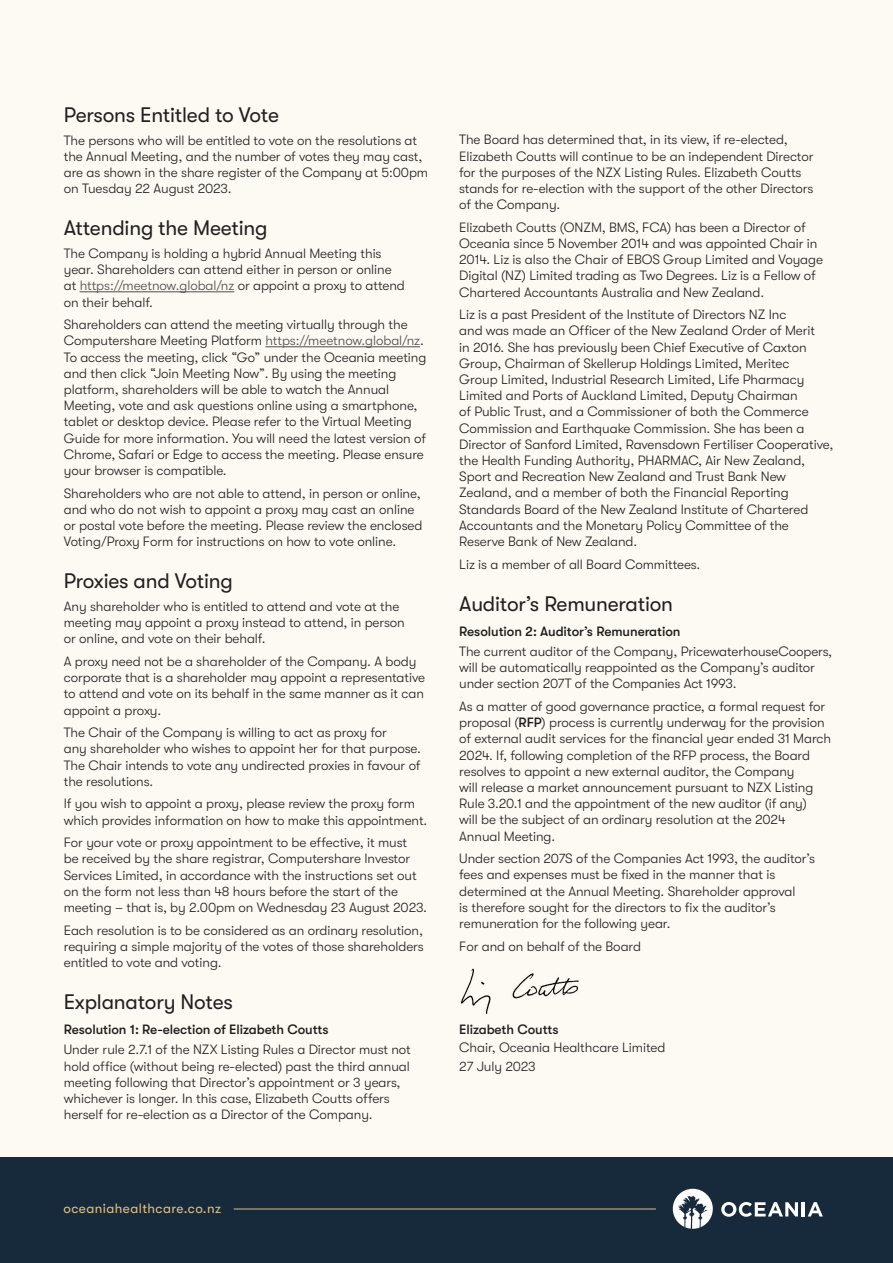
<style>
.page{position:relative;width:893px;height:1263px;background:#fcfaf3}
.page>*{position:absolute;margin:0;border:0;box-sizing:border-box;transform-origin:0 0}
.t1{font:21px "GT Walsheim";letter-spacing:-.01em;color:#231f21}
.t2{font:300 13.5px/16.2px "GT Walsheim";letter-spacing:-.005em;color:#231f21}
.t3{font:500 13.5px "GT Walsheim";letter-spacing:-.005em;color:#1d1d1b}
.t4{font:13.5px "GT Walsheim";letter-spacing:.03em;color:#e0c083}
.t5{font:500 13.5px "GT Walsheim";letter-spacing:-.005em;color:#231f21}
.s1{color:#4f4b4d}
.s2{font-weight:500}
</style>
<div class="page">
<div style="left:0;top:1158px;width:893px;height:105px;background:#172a3b"></div>
<hr style="left:80px;top:291px;width:154px;height:1px;background:#4f4b4d">
<hr style="left:265px;top:346px;width:155px;height:1px;background:#4f4b4d">
<img style="left:461px;top:968px;width:118px;height:46px">
<hr style="left:234px;top:1208px;width:422px;height:1px;background:#e0c083">
<svg style="left:721px;top:1202px;width:77px;height:15px"></svg>
<hr style="left:802px;top:1202px;width:3px;height:14px;background:#fff">
<svg style="left:808px;top:1202px;width:15px;height:14px"></svg>
<svg style="left:673px;top:1189px;width:40px;height:40px"></svg>
<h1 class="t1" style="left:64px;top:103px;width:217px">Persons Entitled to Vote</h1>
<p class="t2" style="left:64px;top:132px;width:366px">The persons who will be entitled to vote on the resolutions at the Annual Meeting, and the number of votes they may cast, are as shown in the share register of the Company at 5:00pm on Tuesday 22 August 2023.</p>
<h1 class="t1" style="left:64px;top:217px;width:205px">Attending the Meeting</h1>
<p class="t2" style="left:64px;top:245px;width:343px">The Company is holding a hybrid Annual Meeting this year. Shareholders can attend either in person or online at <span class="s1">https://meetnow.global/nz</span> or appoint a proxy to attend on their behalf.</p>
<p class="t2" style="left:64px;top:317px;width:364px">Shareholders can attend the meeting virtually through the Computershare Meeting Platform <span class="s1">https://meetnow.global/nz</span>.<br>To access the meeting, click “Go” under the Oceania meeting and then click “Join Meeting Now”. By using the meeting platform, shareholders will be able to watch the Annual Meeting, vote and ask questions online using a smartphone, tablet or desktop device. Please refer to the Virtual Meeting Guide for more information. You will need the latest version of Chrome, Safari or Edge to access the meeting. Please ensure your browser is compatible.</p>
<p class="t2" style="left:64px;top:485px;width:360px">Shareholders who are not able to attend, in person or online, and who do not wish to appoint a proxy may cast an online or postal vote before the meeting. Please review the enclosed Voting/Proxy Form for instructions on how to vote online.</p>
<h1 class="t1" style="left:64px;top:570px;width:171px">Proxies and Voting</h1>
<p class="t2" style="left:64px;top:598px;width:343px">Any shareholder who is entitled to attend and vote at the meeting may appoint a proxy instead to attend, in person or online, and vote on their behalf.</p>
<p class="t2" style="left:64px;top:653px;width:363px">A proxy need not be a shareholder of the Company. A body corporate that is a shareholder may appoint a representative to attend and vote on its behalf in the same manner as it can appoint a proxy.</p>
<p class="t2" style="left:64px;top:724px;width:359px">The Chair of the Company is willing to act as proxy for<br>any shareholder who wishes to appoint her for that purpose.<br>The Chair intends to vote any undirected proxies in favour of the resolutions.</p>
<p class="t2" style="left:64px;top:796px;width:365px">If you wish to appoint a proxy, please review the proxy form which provides information on how to make this appointment.</p>
<p class="t2" style="left:64px;top:834px;width:365px">For your vote or proxy appointment to be effective, it must<br>be received by the share registrar, Computershare Investor Services Limited, in accordance with the instructions set out on the form not less than 48 hours before the start of the meeting – that is, by 2.00pm on Wednesday 23 August 2023.</p>
<p class="t2" style="left:64px;top:922px;width:361px;text-align:justify">Each resolution is to be considered as an ordinary resolution, requiring a simple majority of the votes of those shareholders entitled to vote and voting.</p>
<h1 class="t1" style="left:64px;top:990px;width:171px">Explanatory Notes</h1>
<p class="t3" style="left:64px;top:1022px;width:266px">Resolution 1: Re-election of Elizabeth Coutts</p>
<p class="t2" style="left:64px;top:1042px;width:349px">Under rule 2.7.1 of the NZX Listing Rules a Director must not hold office (without being re-elected) past the third annual meeting following that Director’s appointment or 3 years, whichever is longer. In this case, Elizabeth Coutts offers herself for re-election as a Director of the Company.</p>
<p class="t2" style="left:459px;top:132px;width:356px">The Board has determined that, in its view, if re-elected, Elizabeth Coutts will continue to be an independent Director for the purposes of the NZX Listing Rules. Elizabeth Coutts stands for re-election with the support of the other Directors of the Company.</p>
<p class="t2" style="left:459px;top:219px;width:365px">Elizabeth Coutts (ONZM, BMS, FCA) has been a Director of Oceania since 5 November 2014 and was appointed Chair in 2014. Liz is also the Chair of EBOS Group Limited and Voyage Digital (NZ) Limited trading as Two Degrees. Liz is a Fellow of Chartered Accountants Australia and New Zealand.</p>
<p class="t2" style="left:459px;top:307px;width:376px">Liz is a past President of the Institute of Directors NZ Inc<br>and was made an Officer of the New Zealand Order of Merit<br>in 2016. She has previously been Chief Executive of Caxton Group, Chairman of Skellerup Holdings Limited, Meritec<br>Group Limited, Industrial Research Limited, Life Pharmacy Limited and Ports of Auckland Limited, Deputy Chairman<br>of Public Trust, and a Commissioner of both the Commerce Commission and Earthquake Commission. She has been a Director of Sanford Limited, Ravensdown Fertiliser Cooperative, the Health Funding Authority, PHARMAC, Air New Zealand, Sport and Recreation New Zealand and Trust Bank New Zealand, and a member of both the Financial Reporting Standards Board of the New Zealand Institute of Chartered Accountants and the Monetary Policy Committee of the Reserve Bank of New Zealand.</p>
<p class="t2" style="left:459px;top:556px;width:243px">Liz is a member of all Board Committees.</p>
<h1 class="t1" style="left:459px;top:592px;width:215px">Auditor’s Remuneration</h1>
<p class="t3" style="left:459px;top:623px;width:223px">Resolution 2: Auditor’s Remuneration</p>
<p class="t2" style="left:459px;top:643px;width:374px">The current auditor of the Company, PricewaterhouseCoopers, will be automatically reappointed as the Company’s auditor under section 207T of the Companies Act 1993.</p>
<p class="t2" style="left:459px;top:698px;width:373px">As a matter of good governance practice, a formal request for proposal (<span class="s2">RFP</span>) process is currently underway for the provision of external audit services for the financial year ended 31 March 2024. If, following completion of the RFP process, the Board resolves to appoint a new external auditor, the Company<br>will release a market announcement pursuant to NZX Listing Rule 3.20.1 and the appointment of the new auditor (if any)<br>will be the subject of an ordinary resolution at the 2024<br>Annual Meeting.</p>
<p class="t2" style="left:459px;top:850px;width:357px">Under section 207S of the Companies Act 1993, the auditor’s fees and expenses must be fixed in the manner that is determined at the Annual Meeting. Shareholder approval<br>is therefore sought for the directors to fix the auditor’s remuneration for the following year.</p>
<p class="t2" style="left:459px;top:938px;width:183px">For and on behalf of the Board</p>
<p class="t5" style="left:459px;top:1022px;width:101px">Elizabeth Coutts</p>
<p class="t2" style="left:459px;top:1039px;width:208px;line-height:18.3px">Chair, Oceania Healthcare Limited<br>27 July 2023</p>
<p class="t4" style="left:63px;top:1200px;width:159px">oceaniahealthcare.co.nz</p>
</div>
